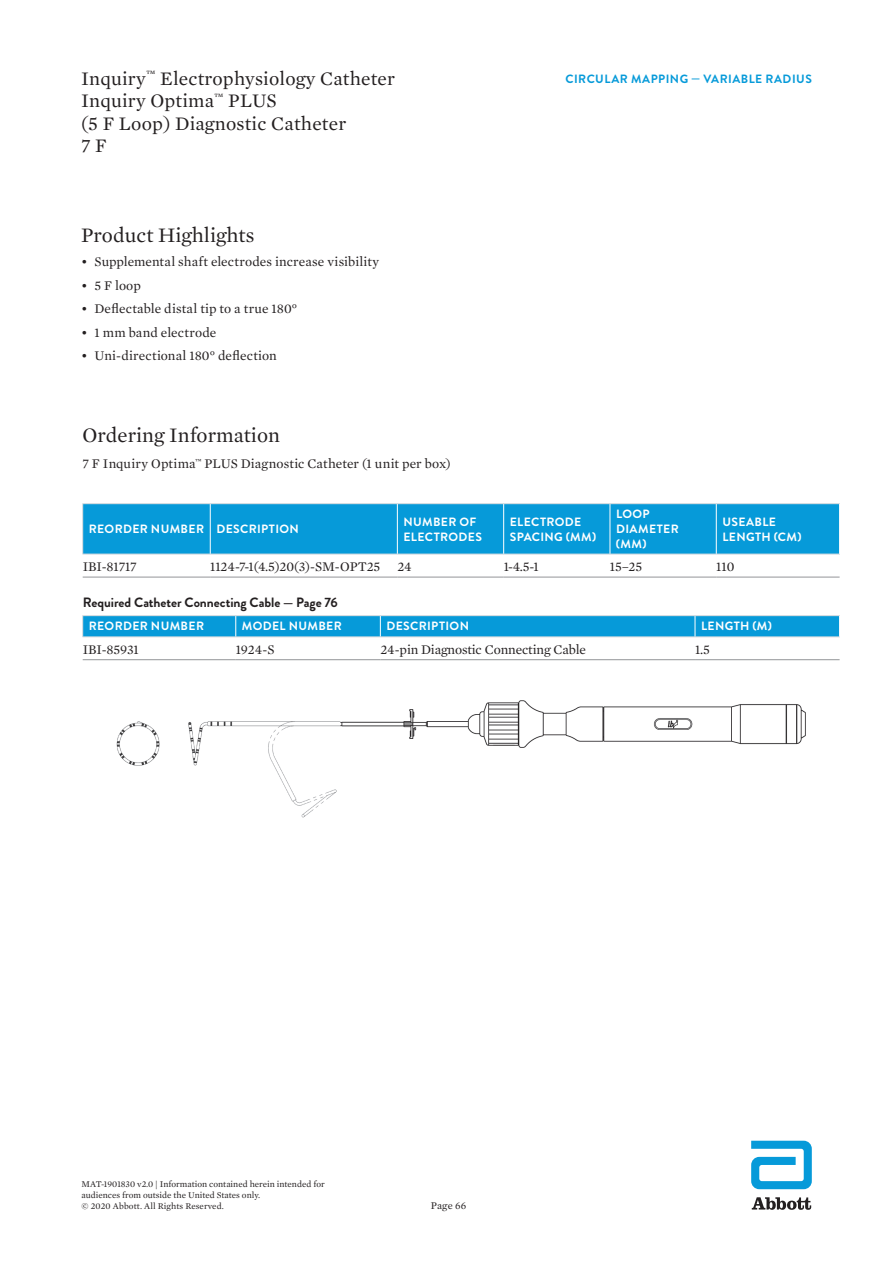
<style>
.page{position:relative;width:893px;height:1263px;background:#fff}
.page>*{position:absolute;margin:0;border:0;box-sizing:border-box;transform-origin:0 0}
.t1{font:21px "Mercury Text G1";color:#231f20}
.t2{font:19.5px/22.5px "Mercury Text G1";letter-spacing:.01em;color:#231f20}
.t3{font:13.5px "Mercury Text G1";color:#231f20}
.t4{font:700 13.5px "Brandon Grotesque";color:#231f20}
.t5{font:700 12px/15px "Brandon Grotesque";letter-spacing:.03em;color:#fff}
.t6{font:700 12px "Brandon Grotesque";letter-spacing:.04em;color:#069ad9}
.t7{font:10.5px "Mercury Text G1";letter-spacing:.02em;color:#231f20}
.t8{font:9px/10.8px "Mercury Text G1";color:#231f20}
</style>
<div class="page">
<svg style="left:751px;top:1141px;width:61px;height:48px"></svg>
<svg style="left:752px;top:1197px;width:59px;height:13px"></svg>
<img style="left:116px;top:700px;width:690px;height:118px">
<div style="left:83px;top:504px;width:756px;height:50px;background:#069ad9"></div>
<hr style="left:83px;top:577px;width:127px;height:1px;background:#939598">
<hr style="left:210px;top:577px;width:187px;height:1px;background:#939598">
<hr style="left:397px;top:577px;width:107px;height:1px;background:#939598">
<hr style="left:504px;top:577px;width:106px;height:1px;background:#939598">
<hr style="left:610px;top:577px;width:106px;height:1px;background:#939598">
<hr style="left:716px;top:577px;width:124px;height:1px;background:#939598">
<hr style="left:210px;top:504px;width:1px;height:50px;background:#fff">
<hr style="left:397px;top:504px;width:1px;height:50px;background:#fff">
<hr style="left:503px;top:504px;width:1px;height:50px;background:#fff">
<hr style="left:610px;top:504px;width:1px;height:50px;background:#fff">
<hr style="left:716px;top:504px;width:1px;height:50px;background:#fff">
<hr style="left:82px;top:503px;width:128px;height:1px;background:#dcdddf">
<hr style="left:82px;top:504px;width:1px;height:50px;background:#dcdddf">
<hr style="left:210px;top:503px;width:187px;height:1px;background:#dcdddf">
<hr style="left:397px;top:503px;width:107px;height:1px;background:#dcdddf">
<hr style="left:504px;top:503px;width:106px;height:1px;background:#dcdddf">
<hr style="left:610px;top:503px;width:106px;height:1px;background:#dcdddf">
<hr style="left:716px;top:503px;width:124px;height:1px;background:#dcdddf">
<hr style="left:82px;top:554px;width:128px;height:1px;background:#dcdddf">
<hr style="left:210px;top:554px;width:187px;height:1px;background:#dcdddf">
<hr style="left:397px;top:554px;width:107px;height:1px;background:#dcdddf">
<hr style="left:504px;top:554px;width:106px;height:1px;background:#dcdddf">
<hr style="left:610px;top:554px;width:106px;height:1px;background:#dcdddf">
<hr style="left:716px;top:554px;width:124px;height:1px;background:#dcdddf">
<hr style="left:83px;top:659px;width:153px;height:1px;background:#939598">
<hr style="left:236px;top:659px;width:144px;height:1px;background:#939598">
<hr style="left:380px;top:659px;width:315px;height:1px;background:#939598">
<hr style="left:695px;top:659px;width:145px;height:1px;background:#939598">
<hr style="left:82px;top:615px;width:154px;height:1px;background:#dcdddf">
<hr style="left:236px;top:615px;width:144px;height:1px;background:#dcdddf">
<hr style="left:380px;top:615px;width:315px;height:1px;background:#dcdddf">
<hr style="left:695px;top:615px;width:145px;height:1px;background:#dcdddf">
<hr style="left:82px;top:637px;width:154px;height:1px;background:#dcdddf">
<hr style="left:236px;top:637px;width:144px;height:1px;background:#dcdddf">
<hr style="left:380px;top:637px;width:315px;height:1px;background:#dcdddf">
<hr style="left:695px;top:637px;width:145px;height:1px;background:#dcdddf">
<svg style="left:82px;top:616px;width:758px;height:21px;background:#0f9dd9"></svg>
<h2 class="t2" style="left:81px;top:66px;width:316px">Inquiry<sup>™</sup> Electrophysiology Catheter</h2>
<p class="t6" style="left:565px;top:71px;width:248px">CIRCULAR MAPPING — VARIABLE RADIUS</p>
<h2 class="t2" style="left:81px;top:88px;width:267px">Inquiry Optima<sup>™</sup> PLUS<br>(5 F Loop) Diagnostic Catheter<br>7 F</h2>
<h1 class="t1" style="left:81px;top:220px;width:175px">Product Highlights</h1>
<p class="t3" style="left:81px;top:252px;width:300px">• Supplemental shaft electrodes increase visibility</p>
<p class="t3" style="left:81px;top:276px;width:61px">• 5 F loop</p>
<p class="t3" style="left:81px;top:299px;width:218px">• Deflectable distal tip to a true 180°</p>
<p class="t3" style="left:81px;top:322px;width:137px">• 1 mm band electrode</p>
<p class="t3" style="left:81px;top:346px;width:197px">• Uni-directional 180° deflection</p>
<h1 class="t1" style="left:82px;top:420px;width:199px">Ordering Information</h1>
<p class="t3" style="left:82px;top:454px;width:370px">7 F Inquiry Optima<sup>™</sup> PLUS Diagnostic Catheter (1 unit per box)</p>
<p class="t5" style="left:89px;top:522px;width:212px">REORDER NUMBER DESCRIPTION</p>
<p class="t5" style="left:403px;top:514px;width:80px">NUMBER OF<br>ELECTRODES</p>
<p class="t5" style="left:510px;top:514px;width:88px">ELECTRODE<br>SPACING (MM)</p>
<p class="t5" style="left:616px;top:507px;width:64px">LOOP<br>DIAMETER (MM)</p>
<p class="t5" style="left:722px;top:514px;width:81px">USEABLE<br>LENGTH (CM)</p>
<p class="t3" style="left:83px;top:557px;width:56px">IBI-81717</p>
<p class="t3" style="left:210px;top:557px;width:172px">1124-7-1(4.5)20(3)-SM-OPT25</p>
<p class="t3" style="left:397px;top:557px;width:16px">24</p>
<p class="t3" style="left:504px;top:557px;width:37px">1-4.5-1</p>
<p class="t3" style="left:610px;top:557px;width:34px">15–25</p>
<p class="t3" style="left:716px;top:557px;width:20px">110</p>
<p class="t4" style="left:83px;top:593px;width:257px">Required Catheter Connecting Cable — Page 76</p>
<p class="t5" style="left:89px;top:619px;width:117px">REORDER NUMBER</p>
<p class="t5" style="left:242px;top:619px;width:101px">MODEL NUMBER</p>
<p class="t5" style="left:386px;top:619px;width:84px">DESCRIPTION</p>
<p class="t5" style="left:701px;top:619px;width:72px">LENGTH (M)</p>
<p class="t3" style="left:83px;top:639px;width:58px">IBI-85931</p>
<p class="t3" style="left:236px;top:639px;width:41px">1924-S</p>
<p class="t3" style="left:380px;top:639px;width:207px">24-pin Diagnostic Connecting Cable</p>
<p class="t3" style="left:695px;top:639px;width:16px">1.5</p>
<p class="t8" style="left:82px;top:1178px;width:245px">MAT-1901830 v2.0 | Information contained herein intended for audiences from outside the United States only.<br>© 2020 Abbott. All Rights Reserved.</p>
<p class="t7" style="left:431px;top:1198px;width:37px">Page 66</p>
</div>
